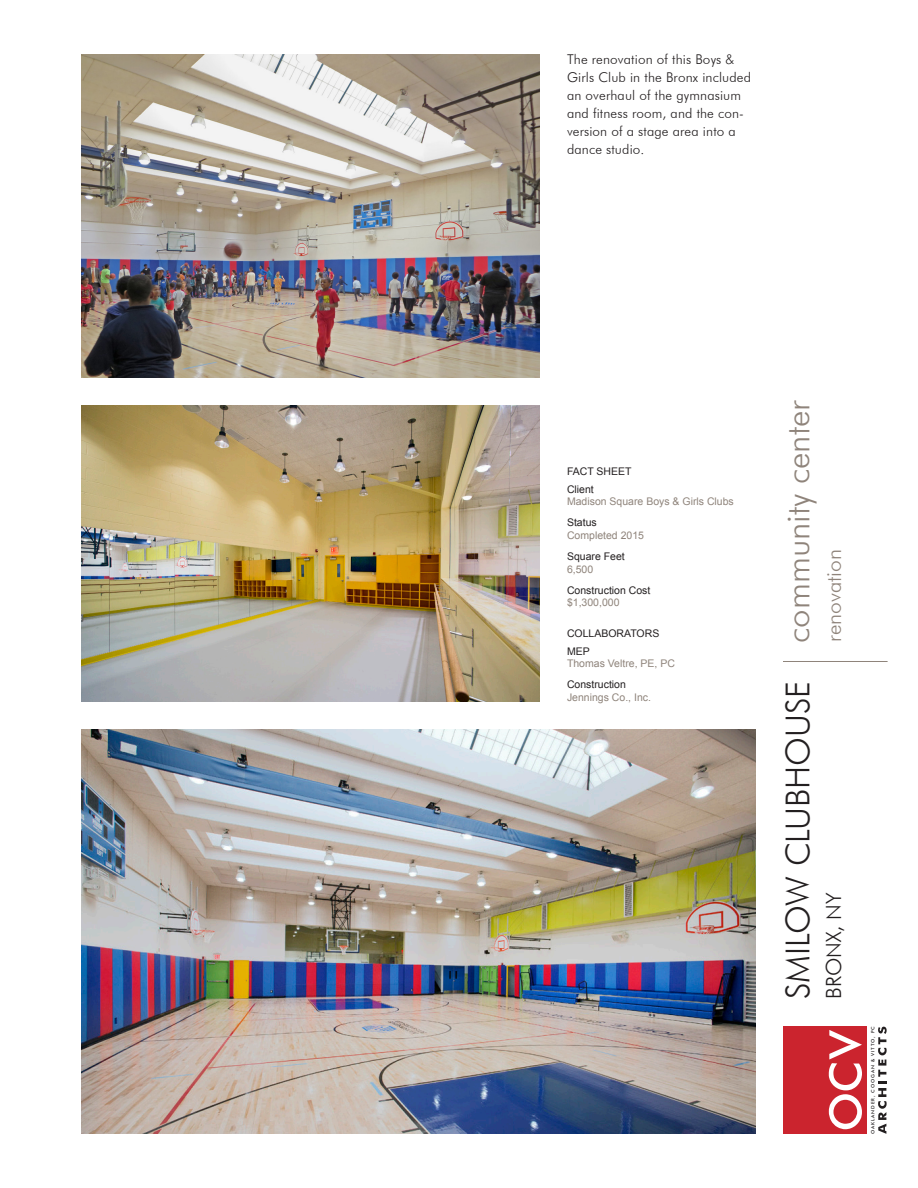
<style>
.page{position:relative;width:918px;height:1188px;background:#fff}
.page>*{position:absolute;margin:0;border:0;box-sizing:border-box;transform-origin:0 0}
.t1{font:300 33px "Futura BT";color:#231f20}
.t2{font:300 21px "Futura BT";color:#8f847b}
.t3{font:300 21px "Futura BT";color:#231f20}
.t4{font:300 13.5px/18px "Futura BT";letter-spacing:.01em;color:#231f20}
.t5{font:10.5px "Arial";color:#8f847b}
.t6{font:10.5px "Arial";color:#231f20}
.t7{font:4.5px "Futuri Regular SWFTE";letter-spacing:.175em;color:#231f20;scale:1.08 1}
.s1{color:#8f847b}
</style>
<div class="page">
<hr style="left:783px;top:661px;width:105px;height:1px;background:#8f847b">
<div style="left:783px;top:1026px;width:83px;height:108px;background:#cb242e"></div>
<svg style="left:829px;top:1030px;width:33px;height:99px"></svg>
<svg style="left:878px;top:1027px;width:9px;height:107px"></svg>
<img style="left:81px;top:729px;width:675px;height:405px">
<img style="left:81px;top:405px;width:459px;height:297px">
<img style="left:81px;top:54px;width:459px;height:324px">
<p class="t4" style="left:567px;top:50px;width:186px">The renovation of this Boys &amp;<br>Girls Club in the Bronx included an overhaul of the gymnasium and fitness room, and the con&shy;version of a stage area into a dance studio.</p>
<p class="t6" style="left:567px;top:464px;width:66px">FACT SHEET</p>
<p class="t6" style="left:567px;top:482px;width:28px">Client</p>
<p class="t5" style="left:567px;top:495px;width:168px">Madison Square Boys &amp; Girls Clubs</p>
<p class="t6" style="left:567px;top:516px;width:31px">Status</p>
<p class="t5" style="left:567px;top:529px;width:79px">Completed 2015</p>
<p class="t6" style="left:567px;top:550px;width:59px">Square Feet</p>
<p class="t5" style="left:567px;top:562px;width:28px">6,500</p>
<p class="t6" style="left:567px;top:583px;width:85px">Construction Cost</p>
<p class="t5" style="left:567px;top:596px;width:54px">$1,300,000</p>
<p class="t6" style="left:567px;top:626px;width:94px">COLLABORATORS</p>
<p class="t6" style="left:567px;top:644px;width:24px">MEP</p>
<p class="t5" style="left:567px;top:657px;width:109px">Thomas Veltre, PE, PC</p>
<p class="t6" style="left:567px;top:678px;width:60px">Construction</p>
<p class="t5" style="left:567px;top:691px;width:86px">Jennings Co., Inc.</p>
<p class="t1" style="left:778px;top:999px;width:601px;rotate:-90deg">SMILOW CLUBHOUSE <span class="s1">community center</span></p>
<p class="t2" style="left:821px;top:642px;width:94px;rotate:-90deg">renovation</p>
<p class="t3" style="left:821px;top:999px;width:108px;rotate:-90deg">BRONX, NY</p>
<p class="t7" style="left:870px;top:1134px;width:101px;rotate:-90deg">OAKLANDER, COOGAN &amp; VITTO, PC</p>
</div>
